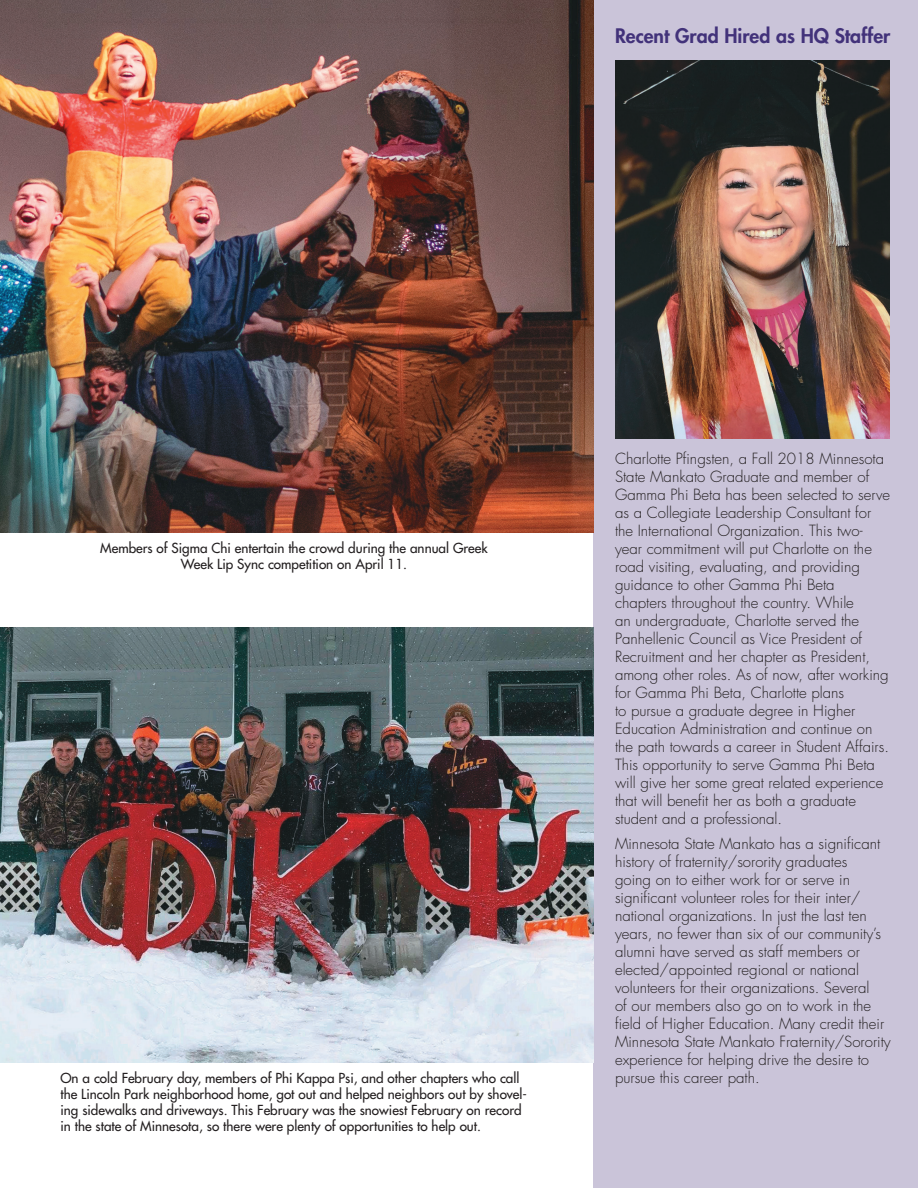
<style>
.page{position:relative;width:918px;height:1188px;background:#fff}
.page>*{position:absolute;margin:0;border:0;box-sizing:border-box;transform-origin:0 0}
.t1{font:800 19.5px "Futura Std";color:#42327a}
.t2{font:300 15px/18px "Futura Std";color:#231f20}
.Body_No_space_after{font:500 13.5px/16.2px "Futura Std";color:#231f20}
</style>
<div class="page">
<div style="left:594px;top:0;width:324px;height:1188px;background:#cac4d9"></div>
<img style="left:0;top:628px;width:593px;height:434px">
<img style="left:0;top:0;width:593px;height:532px">
<img style="left:615px;top:61px;width:275px;height:377px">
<p class="t1" style="left:615px;top:24px;width:277px">Recent Grad Hired as HQ Staffer</p>
<p class="Body_No_space_after" style="left:100px;top:540px;width:389px;text-align:center">Members of Sigma Chi entertain the crowd during the annual Greek<br>Week Lip Sync competition on April 11.</p>
<p class="Body_No_space_after" style="left:60px;top:1070px;width:468px">On a cold February day, members of Phi Kappa Psi, and other chapters who call the Lincoln Park neighborhood home, got out and helped neighbors out by shovel&shy;ing sidewalks and driveways. This February was the snowiest February on record in the state of Minnesota, so there were plenty of opportunities to help out.</p>
<p class="t2" style="left:615px;top:450px;width:277px">Charlotte Pfingsten, a Fall 2018 Minnesota State Mankato Graduate and member of Gamma Phi Beta has been selected to serve as a Collegiate Leadership Consultant for the International Organization. This two&shy;year commitment will put Charlotte on the road visiting, evaluating, and providing guidance to other Gamma Phi Beta chapters throughout the country. While<br>an undergraduate, Charlotte served the Panhellenic Council as Vice President of Recruitment and her chapter as President, among other roles. As of now, after working for Gamma Phi Beta, Charlotte plans<br>to pursue a graduate degree in Higher Education Administration and continue on the path towards a career in Student Affairs.<br>This opportunity to serve Gamma Phi Beta will give her some great related experience that will benefit her as both a graduate student and a professional.</p>
<p class="t2" style="left:615px;top:835px;width:277px">Minnesota State Mankato has a significant history of fraternity/sorority graduates<br>going on to either work for or serve in significant volunteer roles for their inter/ national organizations. In just the last ten years, no fewer than six of our community’s alumni have served as staff members or elected/appointed regional or national volunteers for their organizations. Several<br>of our members also go on to work in the field of Higher Education. Many credit their Minnesota State Mankato Fraternity/Sorority experience for helping drive the desire to pursue this career path.</p>
</div>
